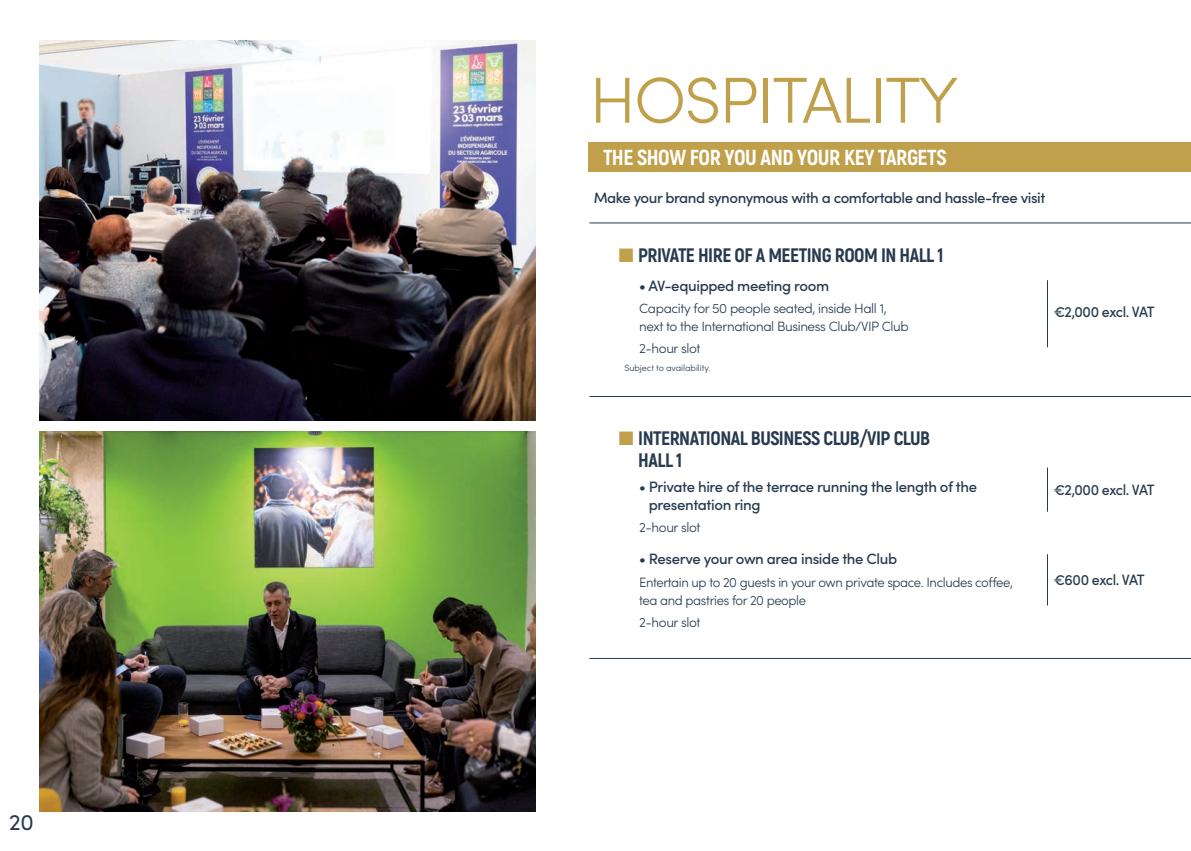
<style>
.page{position:relative;width:1191px;height:851px;background:#fff}
.page>*{position:absolute;margin:0;border:0;box-sizing:border-box;transform-origin:0 0}
.t1{font:300 65.1px "Sofia Pro";letter-spacing:-.03em;color:#c0a04b}
.t2{font:22.5px "Sofia Pro";color:#283a4f}
.t3{font:800 21.75px "Akrobat";letter-spacing:-.02em;color:#fff}
.t4{font:800 19.5px/22.5px "Akrobat";letter-spacing:-.025em;color:#283a4f}
.t5{font:500 15px/18px "Sofia Pro";letter-spacing:-.03em;color:#283a4f}
.t6{font:500 15px "Sofia Pro";letter-spacing:-.03em;color:#283a4f;scale:.95 1}
.t7{font:300 13.5px/18px "Sofia Pro";letter-spacing:-.03em;color:#283a4f}
.t8{font:300 9px "Sofia Pro";letter-spacing:-.01em;color:#283a4f}
.s1{color:#c0a04b}
</style>
<div class="page">
<img style="left:40px;top:40px;width:495px;height:380px">
<img style="left:40px;top:431px;width:495px;height:380px">
<div style="left:589px;top:142px;width:602px;height:30px;background:#c0a04b"></div>
<hr style="left:589px;top:223px;width:602px;height:1px;background:#283a4f">
<hr style="left:589px;top:396px;width:602px;height:1px;background:#283a4f">
<hr style="left:589px;top:658px;width:602px;height:1px;background:#283a4f">
<hr style="left:1047px;top:280px;width:1px;height:67px;background:#283a4f">
<hr style="left:1047px;top:467px;width:1px;height:44px;background:#283a4f">
<hr style="left:1047px;top:554px;width:1px;height:51px;background:#283a4f">
<h2 class="t2" style="left:9px;top:805px;width:26px">20</h2>
<h1 class="t1" style="left:589px;top:53px;width:370px">HOSPITALITY</h1>
<h3 class="t3" style="left:603px;top:143px;width:345px">THE SHOW FOR YOU AND YOUR KEY TARGETS</h3>
<p class="t5" style="left:593px;top:187px;width:453px">Make your brand synonymous with a comfortable and hassle-free visit</p>
<h3 class="t4" style="left:619px;top:244px;width:326px"><span class="s1">■</span> PRIVATE HIRE OF A MEETING ROOM IN HALL 1</h3>
<p class="t5" style="left:639px;top:275px;width:192px">• AV-equipped meeting room</p>
<p class="t7" style="left:639px;top:298px;width:271px">Capacity for 50 people seated, inside Hall 1, next to the International Business Club/VIP Club</p>
<p class="t7" style="left:639px;top:339px;width:63px">2-hour slot</p>
<p class="t8" style="left:624px;top:361px;width:87px">Subject to availability.</p>
<p class="t6" style="left:1054px;top:301px;width:108px">€2,000 excl. VAT</p>
<h3 class="t4" style="left:638px;top:426px;width:293px;text-indent:-19px"><span class="s1">■</span> INTERNATIONAL BUSINESS CLUB/VIP CLUB<br>HALL 1</h3>
<p class="t5" style="left:649px;top:476px;width:330px;text-indent:-10px">• Private hire of the terrace running the length of the presentation ring</p>
<p class="t7" style="left:639px;top:517px;width:63px">2-hour slot</p>
<p class="t5" style="left:639px;top:549px;width:260px">• Reserve your own area inside the Club</p>
<p class="t7" style="left:639px;top:572px;width:375px">Entertain up to 20 guests in your own private space. Includes coffee, tea and pastries for 20 people</p>
<p class="t7" style="left:639px;top:612px;width:63px">2-hour slot</p>
<p class="t6" style="left:1054px;top:478px;width:108px">€2,000 excl. VAT</p>
<p class="t6" style="left:1054px;top:569px;width:97px">€600 excl. VAT</p>
</div>
